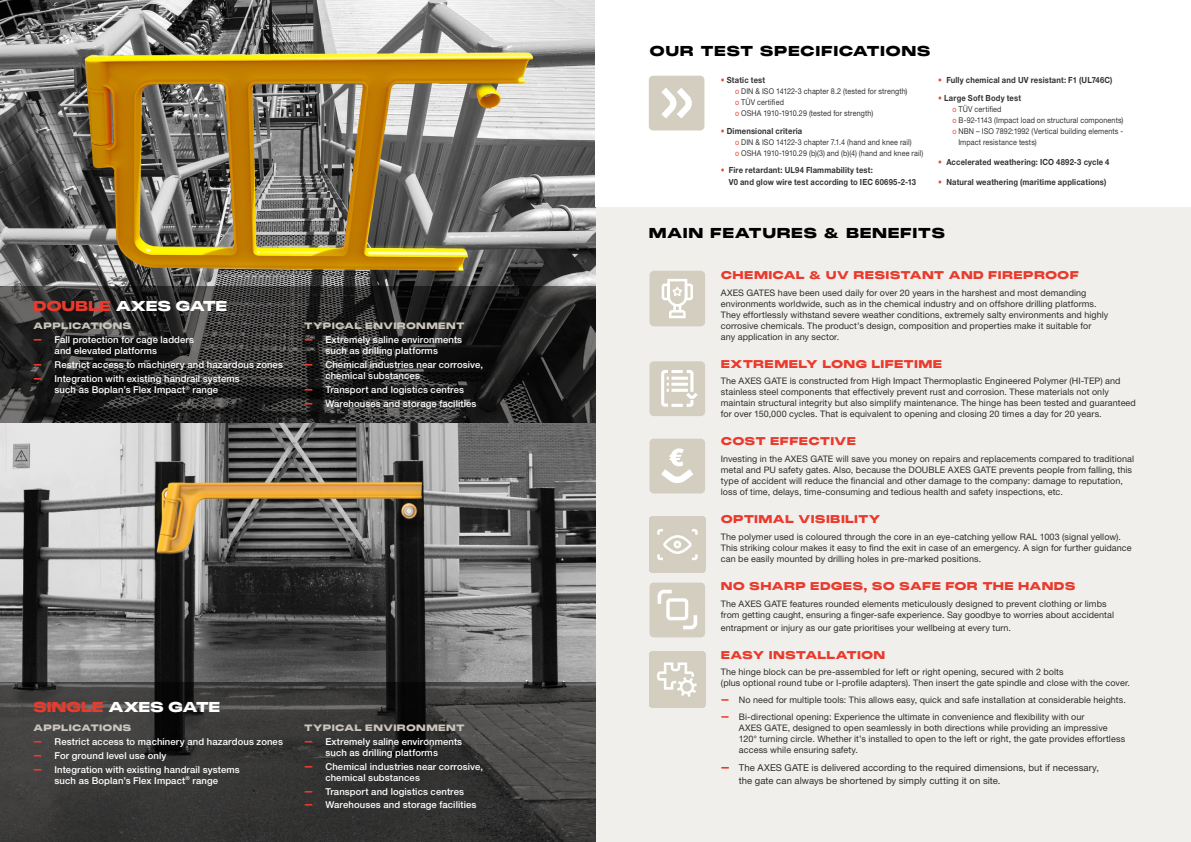
<style>
.page{position:relative;width:1191px;height:842px;background:#fff}
.page>*{position:absolute;margin:0;border:0;box-sizing:border-box;transform-origin:0 0}
.t1{font:900 14px "PP Monument Extended";letter-spacing:.03em;color:#000}
.t2{font:900 14px "PP Monument Extended";letter-spacing:-.04em;color:#fff}
.t3{font:900 11px "PP Monument Extended";letter-spacing:.005em;color:#e83b2d}
.t4{font:500 9.5px/11px "Helvetica Neue LT Pro";letter-spacing:.01em;color:#fff;text-align:center}
.t5{font:9.5px/13px "Helvetica Neue LT Pro";letter-spacing:.005em;color:#2f2c2a}
.t6{font:9px/11px "Helvetica Neue LT Pro";letter-spacing:.01em;color:#2f2c2a}
.t7{font:900 9px "PP Monument Extended";letter-spacing:.025em;color:#cac6ba}
.t8{font:700 8.5px/12.2px "Helvetica Neue LT Pro";letter-spacing:.02em;color:#333334;scale:.9 1}
.t9{font:8px/11px "Helvetica Neue LT Pro";letter-spacing:.015em;color:#333334;scale:.9 1}
.s1{color:#e83b2d}
.s2{font-family:"PP Monument Extended";font-weight:900;color:#e83b2d}
.s3{font-weight:400;color:#e94d36}
.s4{color:#e94d36}
</style>
<div class="page">
<div style="left:595px;top:0;width:596px;height:842px;background:#f1efec"></div>
<img style="left:0;top:0;width:595px;height:682px">
<svg style="left:0;top:286px;width:595px;height:136px;background:#272726"></svg>
<svg style="left:0;top:682px;width:595px;height:160px;background:#393838"></svg>
<svg style="left:649px;top:271px;width:56px;height:55px;background:#dad6ca"></svg>
<img style="left:649px;top:652px;width:56px;height:55px">
<img style="left:649px;top:517px;width:56px;height:55px">
<svg style="left:649px;top:439px;width:56px;height:54px;background:#d8d4c8"></svg>
<svg style="left:649px;top:361px;width:56px;height:55px;background:#dad6cb"></svg>
<svg style="left:649px;top:583px;width:56px;height:54px;background:#d6d1c4"></svg>
<div style="left:666px;top:598px;width:22px;height:22px;border:3px solid #fff;border-radius:2px"></div>
<div style="left:595px;top:0;width:596px;height:206px;background:#fff"></div>
<svg style="left:649px;top:76px;width:55px;height:54px;background:#d9d5c9"></svg>
<h1 class="t2" style="left:33px;top:296px;width:196px"><span class="s1">DOUBLE</span> AXES GATE</h1>
<p class="t7" style="left:33px;top:320px;width:100px">APPLICATIONS</p>
<p class="t4" style="left:55px;top:334px;width:141px;text-align:left;text-indent:-21px"><span class="s2">-</span> Fall protection for cage ladders and elevated platforms</p>
<p class="t4" style="left:33px;top:359px;width:251px"><span class="s2">-</span> Restrict access to machinery and hazardous zones</p>
<p class="t4" style="left:33px;top:373px;width:208px"><span class="s2">-</span> Integration with existing handrail systems such as Boplan’s Flex Impact<sup>®</sup> range</p>
<p class="t7" style="left:304px;top:320px;width:162px">TYPICAL ENVIRONMENT</p>
<p class="t4" style="left:304px;top:334px;width:160px"><span class="s2">-</span> Extremely saline environments such as drilling platforms</p>
<p class="t4" style="left:325px;top:359px;width:159px;text-align:left;text-indent:-21px"><span class="s2">-</span> Chemical industries near corrosive, chemical substances</p>
<p class="t4" style="left:304px;top:384px;width:161px"><span class="s2">-</span> Transport and logistics centres</p>
<p class="t4" style="left:304px;top:398px;width:174px"><span class="s2">-</span> Warehouses and storage facilities</p>
<h1 class="t2" style="left:33px;top:697px;width:188px"><span class="s1">SINGLE</span> AXES GATE</h1>
<p class="t7" style="left:33px;top:721px;width:100px">APPLICATIONS</p>
<p class="t4" style="left:33px;top:736px;width:251px"><span class="s2">-</span> Restrict access to machinery and hazardous zones</p>
<p class="t4" style="left:33px;top:750px;width:135px"><span class="s2">-</span> For ground level use only</p>
<p class="t4" style="left:33px;top:764px;width:208px"><span class="s2">-</span> Integration with existing handrail systems such as Boplan’s Flex Impact<sup>®</sup> range</p>
<p class="t7" style="left:304px;top:721px;width:162px">TYPICAL ENVIRONMENT</p>
<p class="t4" style="left:304px;top:736px;width:160px"><span class="s2">-</span> Extremely saline environments such as drilling platforms</p>
<p class="t4" style="left:325px;top:761px;width:159px;text-align:left;text-indent:-21px"><span class="s2">-</span> Chemical industries near corrosive, chemical substances</p>
<p class="t4" style="left:304px;top:786px;width:161px"><span class="s2">-</span> Transport and logistics centres</p>
<p class="t4" style="left:304px;top:799px;width:174px"><span class="s2">-</span> Warehouses and storage facilities</p>
<h1 class="t1" style="left:649px;top:41px;width:283px">OUR TEST SPECIFICATIONS</h1>
<p class="t8" style="left:721px;top:74px;width:51px"><span class="s3">•</span> Static test</p>
<p class="t9" style="left:735px;top:86px;width:193px"><span class="s4">o</span> DIN &amp; ISO 14122-3 chapter 8.2 (tested for strength) <span class="s4">o</span> TÜV certified<br><span class="s4">o</span> OSHA 1910-1910.29 (tested for strength)</p>
<p class="t8" style="left:721px;top:124px;width:92px"><span class="s3">•</span> Dimensional criteria</p>
<p class="t9" style="left:735px;top:136px;width:211px"><span class="s4">o</span> DIN &amp; ISO 14122-3 chapter 7.1.4 (hand and knee rail)<br><span class="s4">o</span> OSHA 1910-1910.29 (b)(3) and (b)(4) (hand and knee rail)</p>
<p class="t8" style="left:729px;top:164px;width:209px;text-indent:-8px"><span class="s3">•</span> Fire retardant: UL94 Flammability test:<br>V0 and glow wire test according to IEC 60695-2-13</p>
<p class="t8" style="left:938px;top:74px;width:195px"><span class="s3">•</span> Fully chemical and UV resistant: F1 (UL746C)</p>
<p class="t8" style="left:938px;top:91px;width:93px"><span class="s3">•</span> Large Soft Body test</p>
<p class="t9" style="left:952px;top:103px;width:56px"><span class="s4">o</span> TÜV certified</p>
<p class="t9" style="left:952px;top:114px;width:191px"><span class="s4">o</span> B-92-1143 (Impact load on structural components)</p>
<p class="t9" style="left:952px;top:125px;width:191px"><span class="s4">o</span> NBN – ISO 7892:1992 (Vertical building elements -</p>
<p class="t9" style="left:958px;top:136px;width:89px">Impact resistance tests)</p>
<p class="t8" style="left:938px;top:156px;width:192px"><span class="s3">•</span> Accelerated weathering: ICO 4892-3 cycle 4</p>
<p class="t8" style="left:938px;top:175px;width:188px"><span class="s3">•</span> Natural weathering (maritime applications)</p>
<h1 class="t1" style="left:649px;top:223px;width:298px">MAIN FEATURES &amp; BENEFITS</h1>
<p class="t3" style="left:721px;top:267px;width:360px">CHEMICAL &amp; UV RESISTANT AND FIREPROOF</p>
<p class="t6" style="left:721px;top:287px;width:389px">AXES GATES have been used daily for over 20 years in the harshest and most demanding environments worldwide, such as in the chemical industry and on offshore drilling platforms.<br>They effortlessly withstand severe weather conditions, extremely salty environments and highly corrosive chemicals. The product’s design, composition and properties make it suitable for<br>any application in any sector.</p>
<p class="t3" style="left:721px;top:356px;width:223px">EXTREMELY LONG LIFETIME</p>
<p class="t6" style="left:721px;top:376px;width:416px">The AXES GATE is constructed from High Impact Thermoplastic Engineered Polymer (HI-TEP) and stainless steel components that effectively prevent rust and corrosion. These materials not only maintain structural integrity but also simplify maintenance. The hinge has been tested and guaranteed for over 150,000 cycles. That is equivalent to opening and closing 20 times a day for 20 years.</p>
<p class="t3" style="left:721px;top:434px;width:137px">COST EFFECTIVE</p>
<p class="t6" style="left:721px;top:453px;width:415px">Investing in the AXES GATE will save you money on repairs and replacements compared to traditional metal and PU safety gates. Also, because the DOUBLE AXES GATE prevents people from falling, this type of accident will reduce the financial and other damage to the company: damage to reputation, loss of time, delays, time-consuming and tedious health and safety inspections, etc.</p>
<p class="t3" style="left:721px;top:511px;width:161px">OPTIMAL VISIBILITY</p>
<p class="t6" style="left:721px;top:531px;width:412px">The polymer used is coloured through the core in an eye-catching yellow RAL 1003 (signal yellow).<br>This striking colour makes it easy to find the exit in case of an emergency. A sign for further guidance can be easily mounted by drilling holes in pre-marked positions.</p>
<p class="t3" style="left:721px;top:578px;width:356px">NO SHARP EDGES, SO SAFE FOR THE HANDS</p>
<p class="t6" style="left:721px;top:598px;width:395px">The AXES GATE features rounded elements meticulously designed to prevent clothing or limbs from getting caught, ensuring a finger-safe experience. Say goodbye to worries about accidental</p>
<p class="t6" style="left:721px;top:622px;width:292px">entrapment or injury as our gate prioritises your wellbeing at every turn.</p>
<p class="t3" style="left:721px;top:647px;width:166px">EASY INSTALLATION</p>
<p class="t6" style="left:721px;top:666px;width:410px">The hinge block can be pre-assembled for left or right opening, secured with 2 bolts<br>(plus optional round tube or I-profile adapters). Then insert the gate spindle and close with the cover.</p>
<p class="t6" style="left:721px;top:694px;width:406px"><span class="s2">-</span> No need for multiple tools: This allows easy, quick and safe installation at considerable heights.</p>
<p class="t6" style="left:739px;top:711px;width:388px;text-indent:-18px"><span class="s2">-</span> Bi-directional opening: Experience the ultimate in convenience and flexibility with our<br>AXES GATE, designed to open seamlessly in both directions while providing an impressive 120° turning circle. Whether it’s installed to open to the left or right, the gate provides effortless access while ensuring safety.</p>
<p class="t5" style="left:739px;top:761px;width:362px;text-indent:-18px"><span class="s2">-</span> The AXES GATE is delivered according to the required dimensions, but if necessary, the gate can always be shortened by simply cutting it on site.</p>
</div>
